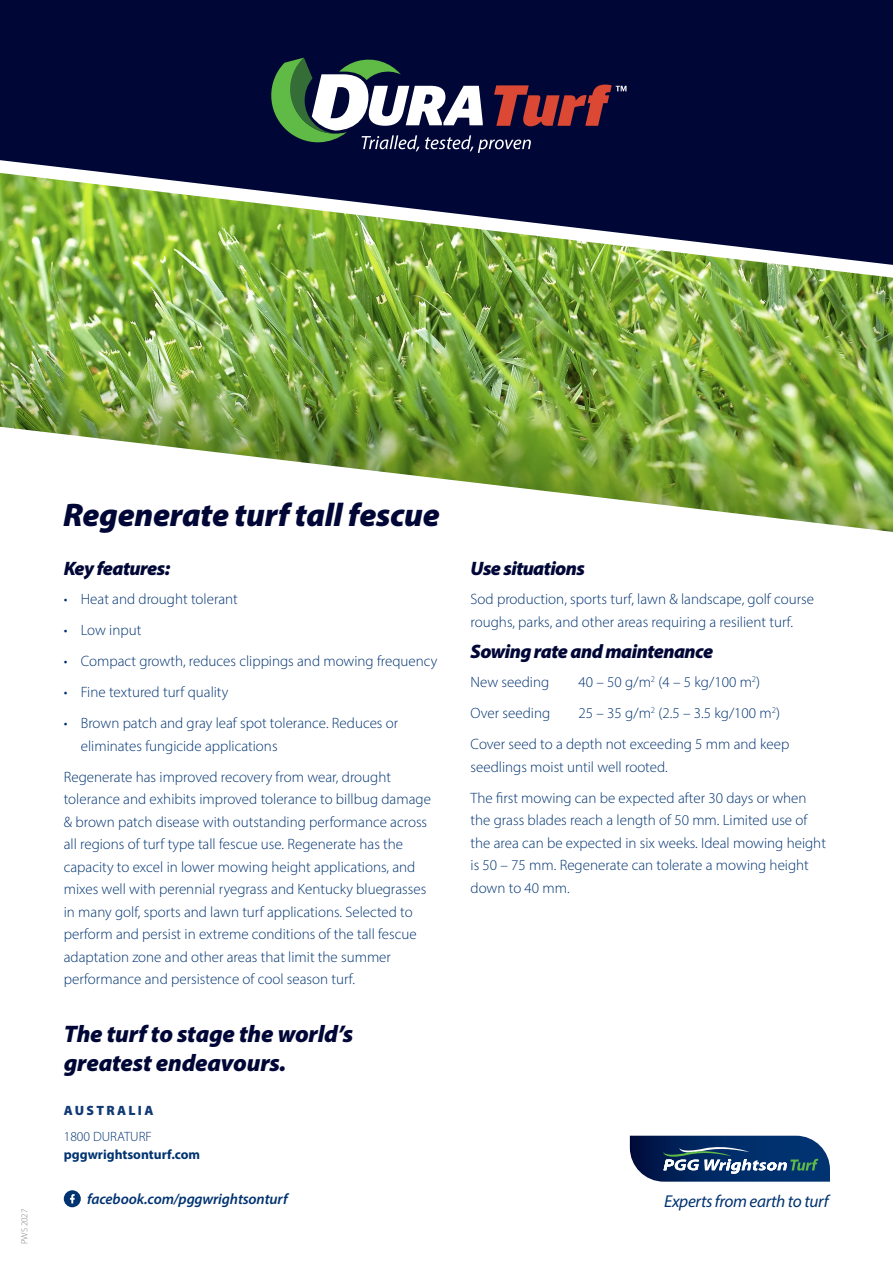
<style>
.page{position:relative;width:893px;height:1263px;background:#fff}
.page>*{position:absolute;margin:0;border:0;box-sizing:border-box;transform-origin:0 0}
.GREEN_HEAD{font:italic 900 32.85px "Myriad Pro";letter-spacing:-.01em;color:#000736}
.t1{font:italic 900 24px/28.5px "Myriad Pro";letter-spacing:-.01em;color:#000736}
.Subheading{font:italic 900 19.5px "Myriad Pro";letter-spacing:-.03em;color:#000736}
.t2{font:italic 17.25px "Myriad Pro";letter-spacing:-.02em;color:#013371}
.Body_Copy{font:300 15px/22.5px "Myriad Pro";color:#013371}
.Subheading-2{font:300 15px/22.5px "Myriad Pro";color:#013371}
.Body_Copy-2{font:italic 600 15px "Myriad Pro";letter-spacing:-.01em;color:#013371}
.Intro{font:700 13.5px/18px "Myriad Pro";color:#013371}
.CAPS_HEADING{font:900 13.5px "Myriad Pro";letter-spacing:.17em;color:#103975}
.Body_Copy-3{font:300 9px "Myriad Pro";letter-spacing:-.01em;color:#808285}
.s1{font-weight:300}
</style>
<div class="page">
<img style="left:0;top:278px;width:893px;height:63px">
<img style="left:0;top:341px;width:893px;height:86px">
<svg style="left:2px;top:427px;width:891px;height:105px"></svg>
<img style="left:0;top:265px;width:893px;height:13px">
<svg style="left:0;top:0;width:893px;height:265px;background:#253342"></svg>
<div style="left:64px;top:1190px;width:17px;height:17px;background:#013371;border-radius:50%"></div>
<svg style="left:70px;top:1194px;width:5px;height:9px"></svg>
<svg style="left:266px;top:57px;width:360px;height:96px;background:#434458"></svg>
<svg style="left:630px;top:1136px;width:200px;height:46px;background:#294c79"></svg>
<p class="Body_Copy-3" style="left:19px;top:1244px;width:37px;rotate:-90deg">PWS 2027</p>
<p class="GREEN_HEAD" style="left:63px;top:493px;width:378px">Regenerate turf tall fescue</p>
<p class="Subheading" style="left:64px;top:556px;width:108px">Key features:</p>
<p class="Body_Copy" style="left:64px;top:588px;width:176px">• Heat and drought tolerant</p>
<p class="Body_Copy" style="left:64px;top:619px;width:79px">• Low input</p>
<p class="Body_Copy" style="left:64px;top:650px;width:375px">• Compact growth, reduces clippings and mowing frequency</p>
<p class="Body_Copy" style="left:64px;top:681px;width:166px">• Fine textured turf quality</p>
<p class="Body_Copy" style="left:81px;top:712px;width:319px;text-indent:-17px">• Brown patch and gray leaf spot tolerance. Reduces or eliminates fungicide applications</p>
<p class="Body_Copy" style="left:64px;top:765px;width:369px">Regenerate has improved recovery from wear, drought tolerance and exhibits improved tolerance to billbug damage &amp; brown patch disease with outstanding performance across all regions of turf type tall fescue use. Regenerate has the capacity to excel in lower mowing height applications, and mixes well with perennial ryegrass and Kentucky bluegrasses in many golf, sports and lawn turf applications. Selected to perform and persist in extreme conditions of the tall fescue adaptation zone and other areas that limit the summer performance and persistence of cool season turf.</p>
<p class="t1" style="left:64px;top:1019px;width:291px">The turf to stage the world’s greatest endeavours.</p>
<p class="CAPS_HEADING" style="left:64px;top:1102px;width:91px">AUSTRALIA</p>
<p class="Intro" style="left:64px;top:1127px;width:138px"><span class="s1">1800 DURATURF </span>pggwrightsonturf.com</p>
<p class="Body_Copy-2" style="left:87px;top:1190px;width:202px">facebook.com/pggwrightsonturf</p>
<p class="Subheading" style="left:471px;top:556px;width:116px">Use situations</p>
<p class="Subheading-2" style="left:471px;top:588px;width:345px">Sod production, sports turf, lawn &amp; landscape, golf course roughs, parks, and other areas requiring a resilient turf.</p>
<p class="Subheading" style="left:471px;top:639px;width:244px">Sowing rate and maintenance</p>
<p class="Subheading-2" style="left:471px;top:671px;width:80px">New seeding</p>
<p class="Subheading-2" style="left:579px;top:671px;width:183px">40 – 50 g/m<sup>2</sup> (4 – 5 kg/100 m<sup>2</sup>)</p>
<p class="Subheading-2" style="left:471px;top:702px;width:81px">Over seeding</p>
<p class="Subheading-2" style="left:579px;top:702px;width:203px">25 – 35 g/m<sup>2</sup> (2.5 – 3.5 kg/100 m<sup>2</sup>)</p>
<p class="Subheading-2" style="left:471px;top:733px;width:320px">Cover seed to a depth not exceeding 5 mm and keep seedlings moist until well rooted.</p>
<p class="Subheading-2" style="left:471px;top:786px;width:357px">The first mowing can be expected after 30 days or when the grass blades reach a length of 50 mm. Limited use of the area can be expected in six weeks. Ideal mowing height is 50 – 75 mm. Regenerate can tolerate a mowing height down to 40 mm.</p>
<p class="t2" style="left:664px;top:1191px;width:166px">Experts from earth to turf</p>
</div>
